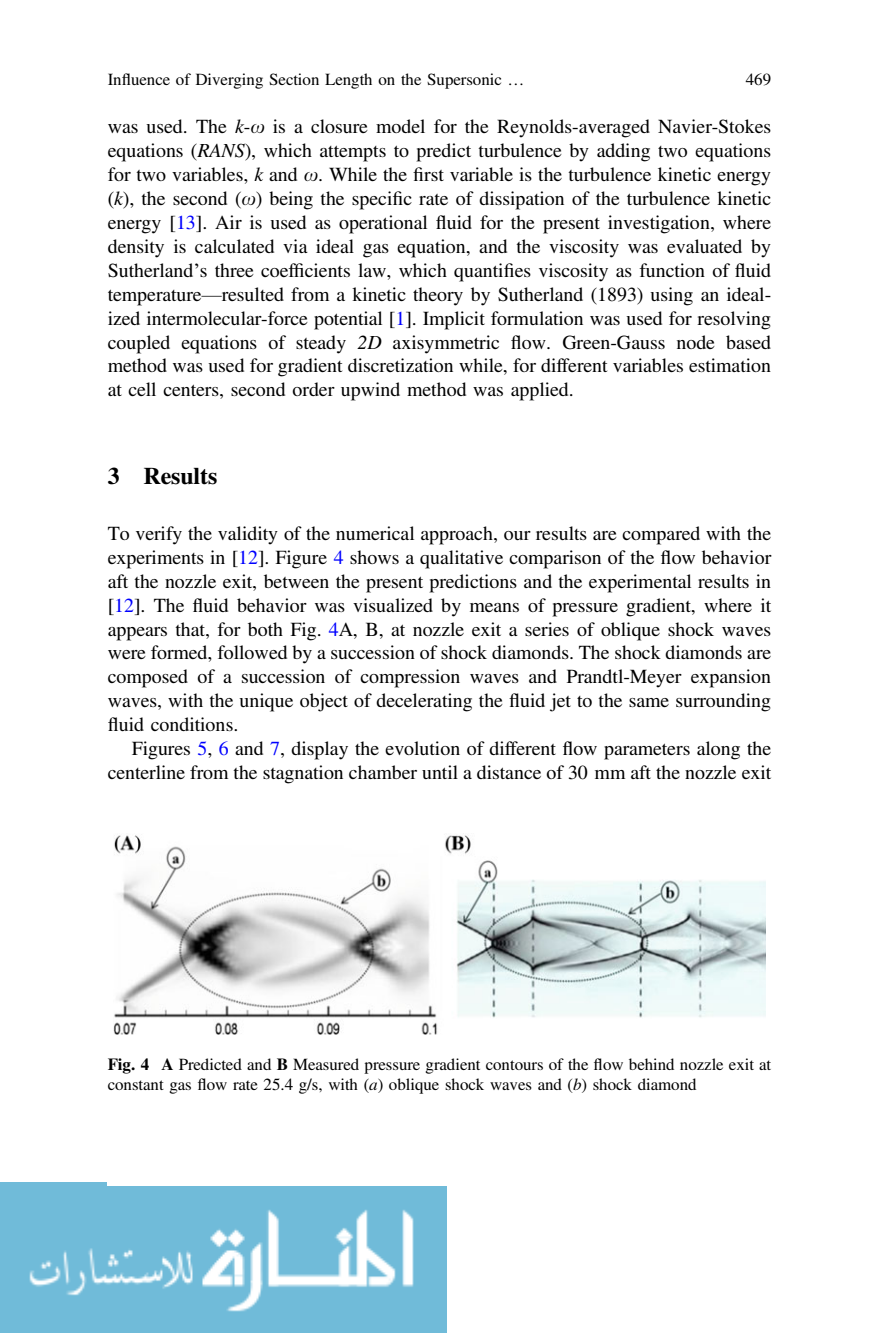
<style>
.page{position:relative;width:879px;height:1333px;background:#fff}
.page>*{position:absolute;margin:0;border:0;box-sizing:border-box;transform-origin:0 0}
.t1{font:24px "Vjnjns Mhxtnk Adv T Teeee 58 d 9.B";color:#000}
.t2{font:20px/24px "Jbbygb Dxdcmt Adv TT5 ada 87 cc";color:#000;text-align:justify}
.t3{font:17px/20px "Jbbygb Dxdcmt Adv TT5 ada 87 cc";color:#000}
.s1{font-family:"Ckbfbp Qlqjkl Adv GTIMES R"}
.s2{font-family:"Kxwgwb Xxykjl Adv TT3713 a 231"}
.s3{font-family:"Yfpbqv Lcfnmw Adv T Tf 2 e 4 df 62.I"}
.s4{font-family:"Jcwvrh Qqdbch Adv PSMP10"}
.s5{font-family:"Lvqvmg Fqlxjs Adv TT5 ada 87 cc+fb"}
.s6{color:#00f}
.s7{font-family:"Vjnjns Mhxtnk Adv T Teeee 58 d 9.B"}
</style>
<div class="page">
<img style="left:0;top:1182px;width:446px;height:150px">
<div style="left:108px;top:833px;width:663px;height:352px;background:#fff"></div>
<img style="left:113px;top:835px;width:652px;height:198px">
<p class="t3" style="left:108px;top:71px;width:418px">In<span class="s1">fl</span>uence of Diverging Section Length on the Supersonic <span class="s2">…</span></p>
<p class="t3" style="left:746px;top:71px;width:27px">469</p>
<p class="t2" style="left:108px;top:116px;width:665px">was used. The <span class="s3">k</span>-<span class="s4">x</span> is a closure model for the Reynolds-averaged Navier-Stokes equations (<span class="s3">RANS</span>), which attempts to predict turbulence by adding two equations for two variables, <span class="s3">k</span> and <span class="s4">x</span>. While the <span class="s5">fi</span>rst variable is the turbulence kinetic energy (<span class="s3">k</span>), the second (<span class="s4">x</span>) being the speci<span class="s5">fi</span>c rate of dissipation of the turbulence kinetic energy [<span class="s6">13</span>]. Air is used as operational <span class="s1">fl</span>uid for the present investigation, where density is calculated via ideal gas equation, and the viscosity was evaluated by Sutherland<span class="s2">’</span>s three coef<span class="s5">fi</span>cients law, which quanti<span class="s5">fi</span>es viscosity as function of <span class="s1">fl</span>uid temperature<span class="s2">—</span>resulted from a kinetic theory by Sutherland (1893) using an ideal&shy;ized intermolecular-force potential [<span class="s6">1</span>]. Implicit formulation was used for resolving coupled equations of steady <span class="s3">2D</span> axisymmetric <span class="s1">fl</span>ow. Green-Gauss node based method was used for gradient discretization while, for different variables estimation at cell centers, second order upwind method was applied.</p>
<p class="t1" style="left:108px;top:468px;width:111px">3 Results</p>
<p class="t2" style="left:108px;top:523px;width:665px">To verify the validity of the numerical approach, our results are compared with the experiments in [<span class="s6">12</span>]. Figure <span class="s6">4</span> shows a qualitative comparison of the <span class="s1">fl</span>ow behavior aft the nozzle exit, between the present predictions and the experimental results in [<span class="s6">12</span>]. The <span class="s1">fl</span>uid behavior was visualized by means of pressure gradient, where it appears that, for both Fig. <span class="s6">4</span>A, B, at nozzle exit a series of oblique shock waves were formed, followed by a succession of shock diamonds. The shock diamonds are composed of a succession of compression waves and Prandtl-Meyer expansion waves, with the unique object of decelerating the <span class="s1">fl</span>uid jet to the same surrounding <span class="s1">fl</span>uid conditions.</p>
<p class="t2" style="left:108px;top:738px;width:665px;text-align:right">Figures <span class="s6">5</span>, <span class="s6">6</span> and <span class="s6">7</span>, display the evolution of different <span class="s1">fl</span>ow parameters along the centerline from the stagnation chamber until a distance of 30 mm aft the nozzle exit</p>
<p class="t3" style="left:108px;top:1055px;width:665px"><span class="s7">Fig. 4 A</span> Predicted and <span class="s7">B</span> Measured pressure gradient contours of the <span class="s1">fl</span>ow behind nozzle exit at constant gas <span class="s1">fl</span>ow rate 25.4 g/s, with (<span class="s3">a</span>) oblique shock waves and (<span class="s3">b</span>) shock diamond</p>
</div>
